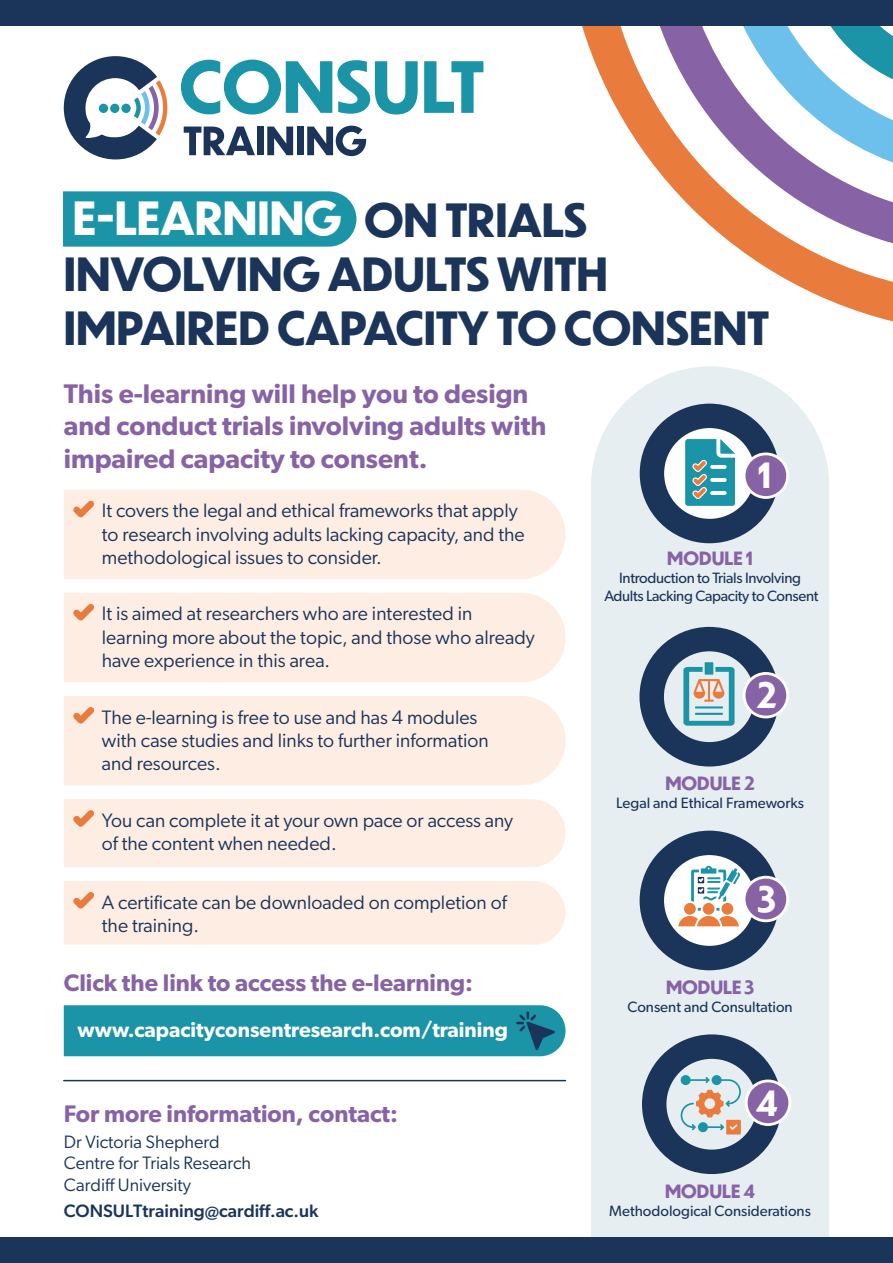
<style>
.page{position:relative;width:893px;height:1263px;background:#fff}
.page>*{position:absolute;margin:0;border:0;box-sizing:border-box;transform-origin:0 0}
.t1{font:700 45px/54px "Dunbar Tall";color:#1a345a}
.t2{font:700 45px "Dunbar Tall";color:#fff}
.t3{font:700 34.2px "Dunbar Tall";color:#fff}
.t4{font:600 27px/32.4px "Gibson";color:#8763a6}
.t5{font:600 24px "Gibson";color:#8763a6}
.t6{font:600 21px "Gibson";color:#fff}
.t7{font:19.5px/23.4px "Gibson";color:#1a345a}
.t8{font:18px/21.6px "Gibson";color:#1a345a}
.t9{font:500 18px "Gibson";color:#1a345a}
.t10{font:700 18px "Dunbar Tall";color:#8763a6}
.t11{font:15px/18px "Gibson";letter-spacing:-.005em;color:#1a345a;text-align:center}
</style>
<div class="page">
<svg style="left:181px;top:60px;width:237px;height:55px"></svg>
<svg style="left:424px;top:61px;width:59px;height:52px"></svg>
<svg style="left:184px;top:127px;width:71px;height:28px"></svg>
<div style="left:257px;top:127px;width:7px;height:28px;background:#1a345a"></div>
<svg style="left:267px;top:127px;width:26px;height:28px"></svg>
<div style="left:297px;top:127px;width:7px;height:28px;background:#1a345a"></div>
<svg style="left:307px;top:126px;width:59px;height:30px"></svg>
<svg style="left:64px;top:56px;width:103px;height:103px"></svg>
<svg style="left:582px;top:26px;width:311px;height:296px"></svg>
<div style="left:591px;top:366px;width:238px;height:871px;background:#e6eef2"></div>
<div style="left:640px;top:404px;width:139px;height:139px;background:#1a345a;border-radius:50%"></div>
<div style="left:664px;top:428px;width:91px;height:91px;background:#fff;border-radius:50%"></div>
<svg style="left:685px;top:439px;width:50px;height:67px;background:#4ba4af"></svg>
<svg style="left:745px;top:452px;width:44px;height:47px"></svg>
<svg style="left:639px;top:627px;width:150px;height:139px;background:#8899ad"></svg>
<div style="left:640px;top:831px;width:139px;height:139px;background:#1a345a;border-radius:50%"></div>
<div style="left:664px;top:855px;width:91px;height:91px;background:#fff;border-radius:50%"></div>
<svg style="left:678px;top:866px;width:111px;height:60px"></svg>
<svg style="left:642px;top:1034px;width:149px;height:140px;background:#8f9aad"></svg>
<hr style="left:64px;top:1080px;width:502px;height:1px;background:#1a345a">
<div style="left:64px;top:1005px;width:502px;height:51px;background:#1a94a6"></div>
<div style="left:63px;top:191px;width:293px;height:56px;background:#1a94a6"></div>
<div style="left:0;top:1237px;width:893px;height:26px;background:#1a345a"></div>
<div style="left:64px;top:490px;width:502px;height:89px;background:#fdede2"></div>
<div style="left:64px;top:593px;width:502px;height:89px;background:#fdede2"></div>
<div style="left:64px;top:696px;width:502px;height:89px;background:#fdede2"></div>
<div style="left:64px;top:799px;width:502px;height:68px;background:#fdede2"></div>
<div style="left:64px;top:881px;width:502px;height:64px;background:#fdede2"></div>
<div style="left:0;top:0;width:893px;height:26px;background:#1a345a"></div>
<h1 class="t2" style="left:73px;top:185px;width:270px">E-LEARNING</h1>
<h1 class="t1" style="left:64px;top:192px;width:707px;text-indent:301px">ON TRIALS<br>INVOLVING ADULTS WITH<br>IMPAIRED CAPACITY TO CONSENT</h1>
<h3 class="t4" style="left:64px;top:377px;width:484px">This e-learning will help you to design and conduct trials involving adults with impaired capacity to consent.</h3>
<p class="t7" style="left:102px;top:499px;width:424px">It covers the legal and ethical frameworks that apply to research involving adults lacking capacity, and the methodological issues to consider.</p>
<p class="t7" style="left:102px;top:602px;width:434px">It is aimed at researchers who are interested in learning more about the topic, and those who already have experience in this area.</p>
<p class="t7" style="left:102px;top:705px;width:388px">The e-learning is free to use and has 4 modules with case studies and links to further information and resources.</p>
<p class="t7" style="left:102px;top:808px;width:413px">You can complete it at your own pace or access any of the content when needed.</p>
<p class="t7" style="left:102px;top:890px;width:406px">A certificate can be downloaded on completion of the training.</p>
<p class="t5" style="left:64px;top:968px;width:411px">Click the link to access the e-learning:</p>
<p class="t6" style="left:78px;top:1017px;width:432px">www.capacityconsentresearch.com/training</p>
<p class="t5" style="left:64px;top:1099px;width:336px">For more information, contact:</p>
<p class="t8" style="left:64px;top:1130px;width:189px">Dr Victoria Shepherd<br>Centre for Trials Research<br>Cardiff University</p>
<p class="t9" style="left:64px;top:1200px;width:256px">CONSULTtraining@cardiff.ac.uk</p>
<h2 class="t3" style="left:758px;top:451px;width:15px">1</h2>
<p class="t10" style="left:667px;top:545px;width:87px">MODULE 1</p>
<p class="t11" style="left:604px;top:569px;width:216px">Introduction to Trials Involving<br>Adults Lacking Capacity to Consent</p>
<h2 class="t3" style="left:756px;top:670px;width:22px">2</h2>
<p class="t10" style="left:665px;top:770px;width:91px">MODULE 2</p>
<p class="t11" style="left:616px;top:794px;width:189px">Legal and Ethical Frameworks</p>
<h2 class="t3" style="left:758px;top:874px;width:20px">3</h2>
<p class="t10" style="left:666px;top:974px;width:90px">MODULE 3</p>
<p class="t11" style="left:628px;top:998px;width:167px">Consent and Consultation</p>
<h2 class="t3" style="left:756px;top:1078px;width:23px">4</h2>
<p class="t10" style="left:665px;top:1178px;width:92px">MODULE 4</p>
<p class="t11" style="left:609px;top:1202px;width:203px">Methodological Considerations</p>
</div>
